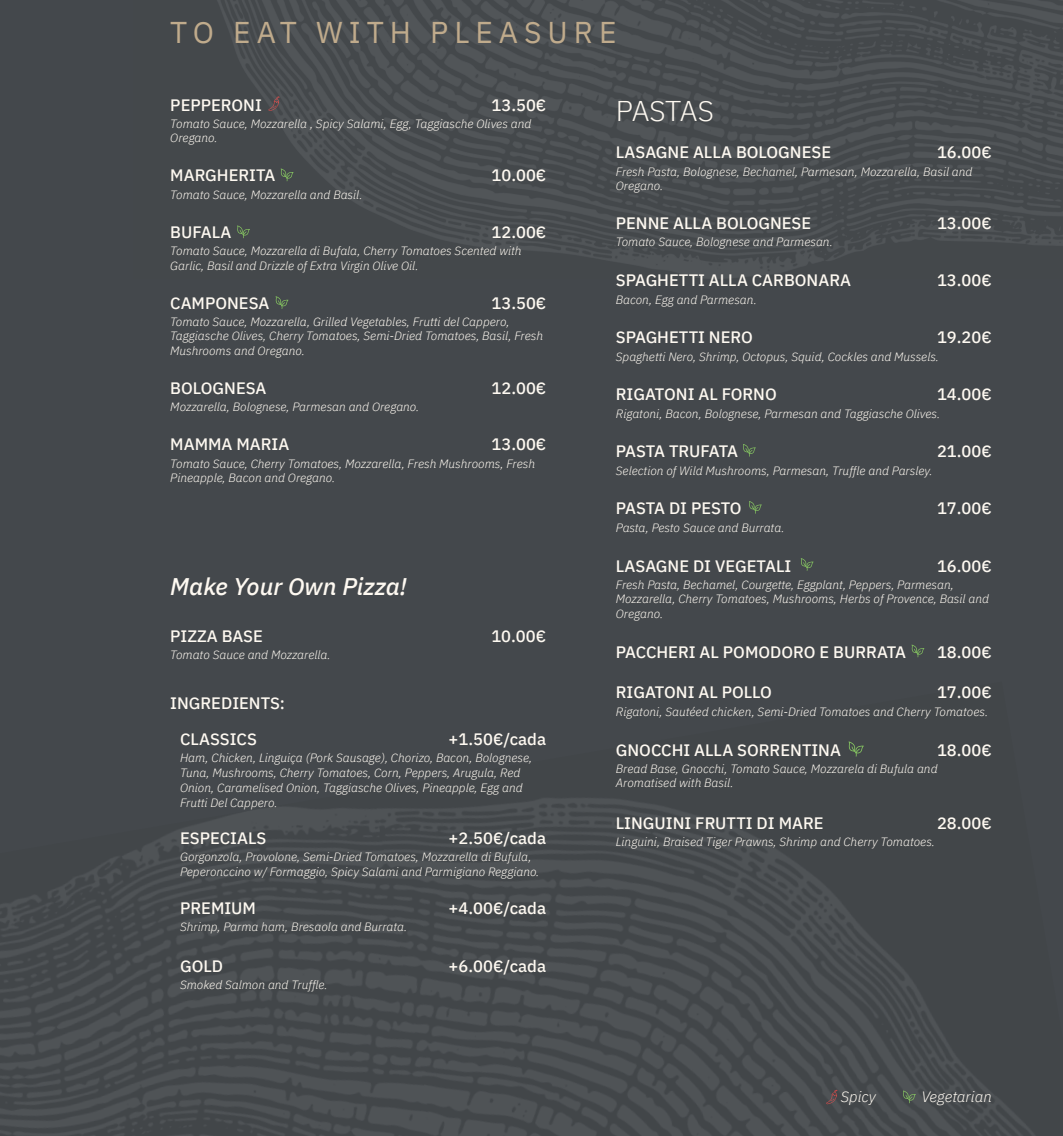
<style>
.page{position:relative;width:1063px;height:1136px;background:#fff}
.page>*{position:absolute;margin:0;border:0;box-sizing:border-box;transform-origin:0 0}
.t1{font:30px "IBM Plex Sans";letter-spacing:.2em;color:#c0ab8c}
.t2{font:300 28.5px "IBM Plex Sans";letter-spacing:-.015em;color:#fef9f1}
.t3{font:italic 500 24px "IBM Plex Sans";color:#fef9f1}
.t4{font:500 16.5px "IBM Plex Sans";color:#fef9f1}
.t5{font:500 16.5px "IBM Plex Sans";letter-spacing:-.035em;color:#fef9f1}
.t6{font:italic 300 15px "IBM Plex Sans";color:#fef9f1}
.t7{font:italic 300 12px/14.4px "IBM Plex Sans";color:#fef9f1}
</style>
<div class="page">
<div style="left:0;top:0;width:1063px;height:1135px;background:#44484c"></div>
<img style="left:432px;top:741px;width:549px;height:394px">
<img style="left:762px;top:1084px;width:271px;height:51px">
<img style="left:108px;top:807px;width:324px;height:328px">
<img style="left:0;top:868px;width:108px;height:267px">
<img style="left:217px;top:0;width:846px;height:278px">
<svg style="left:269px;top:96px;width:10px;height:15px"></svg>
<svg style="left:743px;top:444px;width:13px;height:12px"></svg>
<svg style="left:749px;top:501px;width:13px;height:12px"></svg>
<svg style="left:849px;top:741px;width:15px;height:15px"></svg>
<svg style="left:801px;top:558px;width:13px;height:12px"></svg>
<svg style="left:912px;top:644px;width:12px;height:13px"></svg>
<svg style="left:281px;top:168px;width:13px;height:13px"></svg>
<svg style="left:237px;top:225px;width:13px;height:13px"></svg>
<svg style="left:276px;top:296px;width:12px;height:13px"></svg>
<svg style="left:903px;top:1090px;width:13px;height:12px"></svg>
<svg style="left:826px;top:1089px;width:11px;height:14px"></svg>
<h1 class="t1" style="left:170px;top:9px;width:448px">TO EAT WITH PLEASURE</h1>
<h3 class="t4" style="left:170px;top:92px;width:93px">PEPPERONI</h3>
<h3 class="t4" style="left:492px;top:92px;width:56px">13.50€</h3>
<p class="t7" style="left:170px;top:115px;width:362px">Tomato Sauce, Mozzarella , Spicy Salami, Egg, Taggiasche Olives and<br>Oregano.</p>
<h3 class="t4" style="left:170px;top:163px;width:107px">MARGHERITA</h3>
<h3 class="t4" style="left:492px;top:163px;width:56px">10.00€</h3>
<p class="t7" style="left:170px;top:186px;width:194px">Tomato Sauce, Mozzarella and Basil.</p>
<h3 class="t4" style="left:170px;top:219px;width:63px">BUFALA</h3>
<h3 class="t4" style="left:492px;top:219px;width:56px">12.00€</h3>
<p class="t7" style="left:170px;top:243px;width:353px">Tomato Sauce, Mozzarella di Bufala, Cherry Tomatoes Scented with<br>Garlic, Basil and Drizzle of Extra Virgin Olive Oil.</p>
<h3 class="t4" style="left:170px;top:290px;width:101px">CAMPONESA</h3>
<h3 class="t4" style="left:492px;top:290px;width:56px">13.50€</h3>
<p class="t7" style="left:170px;top:313px;width:374px">Tomato Sauce, Mozzarella, Grilled Vegetables, Frutti del Cappero,<br>Taggiasche Olives, Cherry Tomatoes, Semi-Dried Tomatoes, Basil, Fresh<br>Mushrooms and Oregano.</p>
<h3 class="t4" style="left:170px;top:375px;width:98px">BOLOGNESA</h3>
<h3 class="t4" style="left:492px;top:375px;width:56px">12.00€</h3>
<p class="t7" style="left:170px;top:399px;width:251px">Mozzarella, Bolognese, Parmesan and Oregano.</p>
<h3 class="t4" style="left:170px;top:431px;width:120px">MAMMA MARIA</h3>
<h3 class="t4" style="left:492px;top:431px;width:56px">13.00€</h3>
<p class="t7" style="left:170px;top:455px;width:366px">Tomato Sauce, Cherry Tomatoes, Mozzarella, Fresh Mushrooms, Fresh<br>Pineapple, Bacon and Oregano.</p>
<h3 class="t3" style="left:170px;top:567px;width:238px">Make Your Own Pizza!</h3>
<h3 class="t4" style="left:170px;top:623px;width:94px">PIZZA BASE</h3>
<h3 class="t4" style="left:491px;top:623px;width:56px">10.00€</h3>
<p class="t7" style="left:170px;top:647px;width:162px">Tomato Sauce and Mozzarella.</p>
<h3 class="t4" style="left:170px;top:690px;width:116px">INGREDIENTS:</h3>
<h3 class="t4" style="left:180px;top:726px;width:78px">CLASSICS</h3>
<h3 class="t4" style="left:449px;top:726px;width:99px">+1.50€/cada</h3>
<p class="t7" style="left:180px;top:749px;width:354px;line-height:14.9px">Ham, Chicken, Linguiça (Pork Sausage), Chorizo, Bacon, Bolognese, Tuna, Mushrooms, Cherry Tomatoes, Corn, Peppers, Arugula, Red Onion, Caramelised Onion, Taggiasche Olives, Pineapple, Egg and Frutti Del Cappero.</p>
<h3 class="t4" style="left:180px;top:824px;width:88px">ESPECIALS</h3>
<h3 class="t4" style="left:449px;top:824px;width:99px">+2.50€/cada</h3>
<p class="t7" style="left:180px;top:848px;width:361px">Gorgonzola, Provolone, Semi-Dried Tomatoes, Mozzarella di Bufula,<br>Peperonccino w/ Formaggio, Spicy Salami and Parmigiano Reggiano.</p>
<h3 class="t4" style="left:180px;top:894px;width:77px">PREMIUM</h3>
<h3 class="t4" style="left:449px;top:894px;width:99px">+4.00€/cada</h3>
<p class="t7" style="left:180px;top:918px;width:229px">Shrimp, Parma ham, Bresaola and Burrata.</p>
<h3 class="t4" style="left:180px;top:952px;width:45px">GOLD</h3>
<h3 class="t4" style="left:449px;top:952px;width:99px">+6.00€/cada</h3>
<p class="t7" style="left:180px;top:976px;width:149px">Smoked Salmon and Truffle.</p>
<h2 class="t2" style="left:616px;top:89px;width:100px">PASTAS</h2>
<h3 class="t4" style="left:616px;top:139px;width:217px">LASAGNE ALLA BOLOGNESE</h3>
<h3 class="t4" style="left:937px;top:139px;width:56px">16.00€</h3>
<p class="t7" style="left:616px;top:163px;width:358px">Fresh Pasta, Bolognese, Bechamel, Parmesan, Mozzarella, Basil and<br>Oregano.</p>
<h3 class="t4" style="left:616px;top:210px;width:197px">PENNE ALLA BOLOGNESE</h3>
<h3 class="t4" style="left:937px;top:210px;width:56px">13.00€</h3>
<p class="t7" style="left:616px;top:234px;width:219px">Tomato Sauce, Bolognese and Parmesan.</p>
<h3 class="t4" style="left:616px;top:267px;width:237px">SPAGHETTI ALLA CARBONARA</h3>
<h3 class="t4" style="left:937px;top:267px;width:56px">13.00€</h3>
<p class="t7" style="left:616px;top:291px;width:143px">Bacon, Egg and Parmesan.</p>
<h3 class="t4" style="left:616px;top:324px;width:139px">SPAGHETTI NERO</h3>
<h3 class="t4" style="left:937px;top:324px;width:56px">19.20€</h3>
<p class="t7" style="left:616px;top:348px;width:325px">Spaghetti Nero, Shrimp, Octopus, Squid, Cockles and Mussels.</p>
<h3 class="t4" style="left:616px;top:381px;width:162px">RIGATONI AL FORNO</h3>
<h3 class="t4" style="left:937px;top:381px;width:56px">14.00€</h3>
<p class="t7" style="left:616px;top:405px;width:326px">Rigatoni, Bacon, Bolognese, Parmesan and Taggiasche Olives.</p>
<h3 class="t5" style="left:616px;top:438px;width:124px">PASTA TRUFATA</h3>
<h3 class="t4" style="left:937px;top:438px;width:56px">21.00€</h3>
<p class="t7" style="left:616px;top:462px;width:318px">Selection of Wild Mushrooms, Parmesan, Truffle and Parsley.</p>
<h3 class="t4" style="left:616px;top:495px;width:127px">PASTA DI PESTO</h3>
<h3 class="t4" style="left:937px;top:495px;width:56px">17.00€</h3>
<p class="t7" style="left:616px;top:519px;width:170px">Pasta, Pesto Sauce and Burrata.</p>
<h3 class="t4" style="left:616px;top:552px;width:177px">LASAGNE DI VEGETALI</h3>
<h3 class="t4" style="left:937px;top:552px;width:56px">16.00€</h3>
<p class="t7" style="left:616px;top:576px;width:375px">Fresh Pasta, Bechamel, Courgette, Eggplant, Peppers, Parmesan,<br>Mozzarella, Cherry Tomatoes, Mushrooms, Herbs of Provence, Basil and<br>Oregano.</p>
<h3 class="t4" style="left:616px;top:639px;width:292px">PACCHERI AL POMODORO E BURRATA</h3>
<h3 class="t4" style="left:937px;top:639px;width:56px">18.00€</h3>
<h3 class="t4" style="left:616px;top:679px;width:158px">RIGATONI AL POLLO</h3>
<h3 class="t4" style="left:937px;top:679px;width:56px">17.00€</h3>
<p class="t7" style="left:616px;top:703px;width:374px">Rigatoni, Sautéed chicken, Semi-Dried Tomatoes and Cherry Tomatoes.</p>
<h3 class="t4" style="left:616px;top:736px;width:227px">GNOCCHI ALLA SORRENTINA</h3>
<h3 class="t4" style="left:937px;top:736px;width:56px">18.00€</h3>
<p class="t7" style="left:616px;top:760px;width:323px">Bread Base, Gnocchi, Tomato Sauce, Mozzarela di Bufula and<br>Aromatised with Basil.</p>
<h3 class="t4" style="left:616px;top:809px;width:209px">LINGUINI FRUTTI DI MARE</h3>
<h3 class="t4" style="left:937px;top:809px;width:56px">28.00€</h3>
<p class="t7" style="left:616px;top:833px;width:321px">Linguini, Braised Tiger Prawns, Shrimp and Cherry Tomatoes.</p>
<p class="t6" style="left:841px;top:1085px;width:37px">Spicy</p>
<p class="t6" style="left:921px;top:1085px;width:72px">Vegetarian</p>
</div>
